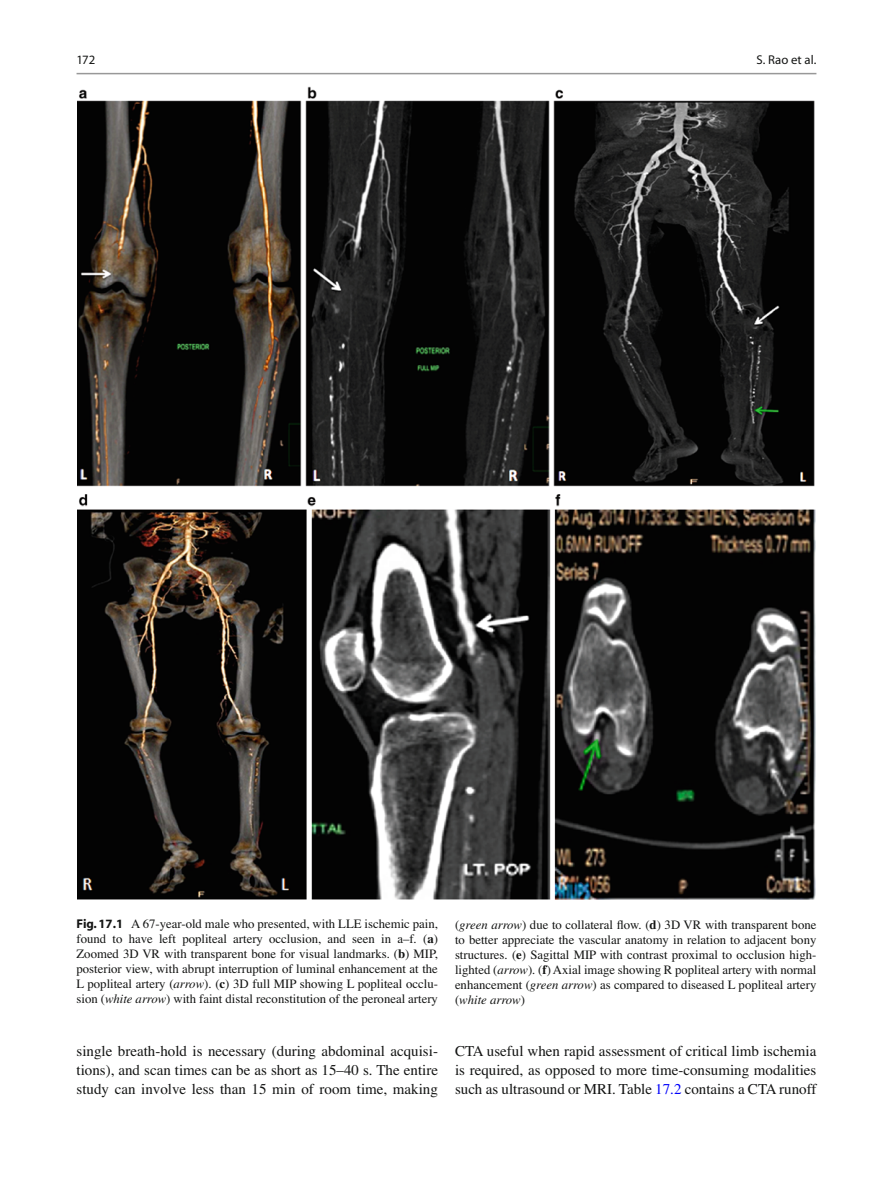
<style>
.page{position:relative;width:893px;height:1187px;background:#fff}
.page>*{position:absolute;margin:0;border:0;box-sizing:border-box;transform-origin:0 0}
.t1{font:15px/18.8px "Yddbhl Times";color:#131413;text-align:justify}
.t2{font:12.75px/15px "Yddbhl Times";color:#131413;text-align:justify}
.t3{font:12.75px "Kvxyvd Myriad";letter-spacing:.005em;color:#131413}
.t4{font:italic 12.75px "Tyyrxx Times";color:#131413}
.s1{font-family:"Kwrnyn Myriad";font-weight:700}
.s2{font-family:"Gvprvw Times";font-weight:700}
.s3{font-family:"Tyyrxx Times";font-style:italic}
.s4{font-family:"Yddbhl Times";font-style:normal}
.s5{color:#0000fa}
</style>
<div class="page">
<img style="left:77px;top:87px;width:738px;height:812px">
<hr style="left:77px;top:73px;width:739px;height:1px;background:#989898">
<p class="t3" style="left:77px;top:55px;width:20px">172</p>
<p class="t3" style="left:756px;top:55px;width:62px">S. Rao et al.</p>
<p class="t2" style="left:77px;top:917px;width:363px"><span class="s1">Fig. 17.1</span> A 67-year-old male who presented, with LLE ischemic pain, found to have left popliteal artery occlusion, and seen in a–f. ( <span class="s2">a</span> )<br>Zoomed 3D VR with transparent bone for visual landmarks. ( <span class="s2">b</span> ) MIP, posterior view, with abrupt interruption of luminal enhancement at the L popliteal artery ( <span class="s3">arrow</span> ). ( <span class="s2">c</span> ) 3D full MIP showing L popliteal occlu&shy;sion ( <span class="s3">white arrow</span> ) with faint distal reconstitution of the peroneal artery</p>
<p class="t2" style="left:455px;top:918px;width:363px">( <span class="s3">green arrow</span> ) due to collateral flow. ( <span class="s2">d</span> ) 3D VR with transparent bone to better appreciate the vascular anatomy in relation to adjacent bony structures. ( <span class="s2">e</span> ) Sagittal MIP with contrast proximal to occlusion high&shy;lighted ( <span class="s3">arrow</span> ). ( <span class="s2">f</span> ) Axial image showing R popliteal artery with normal enhancement ( <span class="s3">green arrow</span> ) as compared to diseased L popliteal artery</p>
<p class="t4" style="left:455px;top:994px;width:71px"><span class="s4">(</span> white arrow <span class="s4">)</span></p>
<p class="t1" style="left:77px;top:1043px;width:363px">single breath-hold is necessary (during abdominal acquisi&shy;tions), and scan times can be as short as 15–40 s. The entire study can involve less than 15 min of room time, making</p>
<p class="t1" style="left:455px;top:1043px;width:363px">CTA useful when rapid assessment of critical limb ischemia is required, as opposed to more time-consuming modalities such as ultrasound or MRI. Table <span class="s5">17.2</span> contains a CTA runoff</p>
</div>
